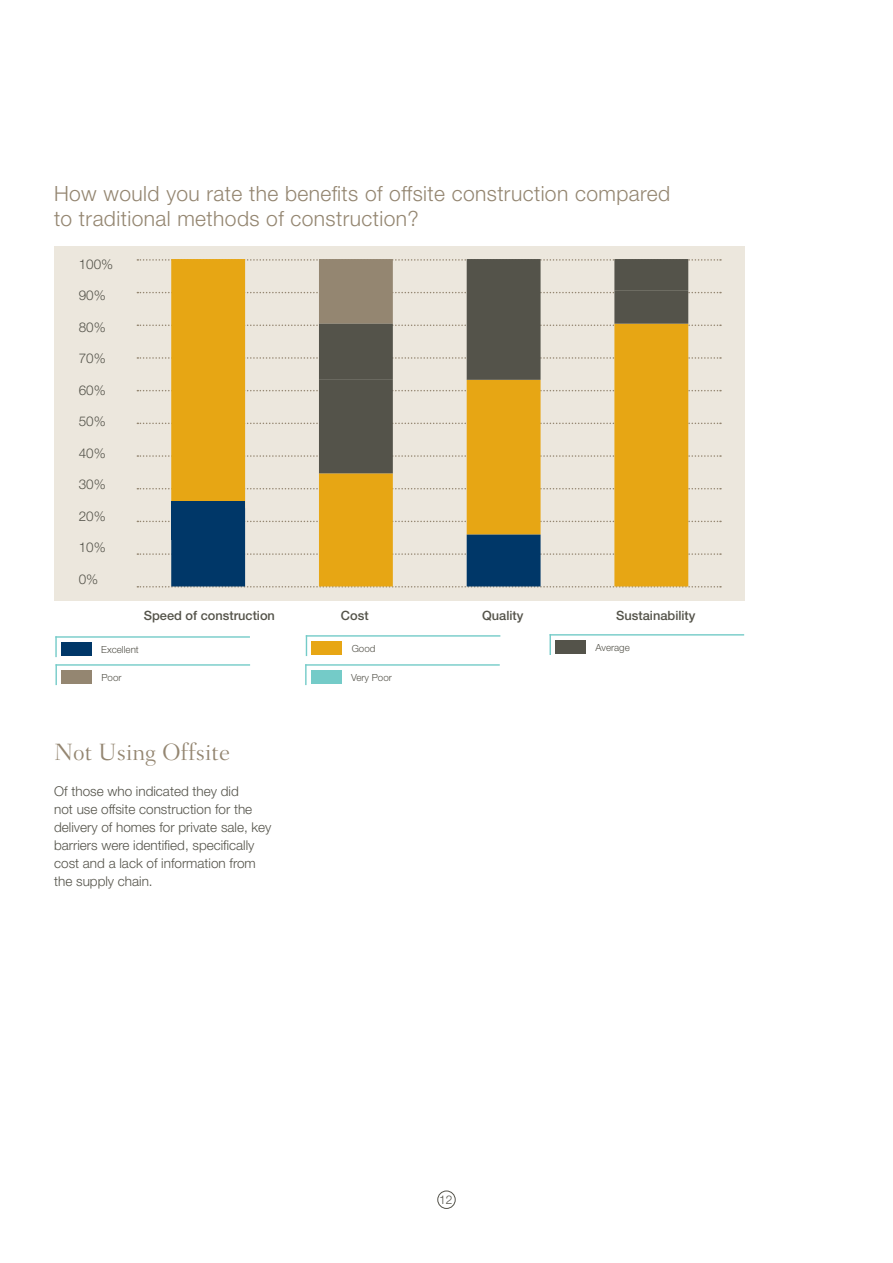
<style>
.page{position:relative;width:893px;height:1263px;background:#fff}
.page>*{position:absolute;margin:0;border:0;box-sizing:border-box;transform-origin:0 0}
.t1{font:300 24px "Fairfield LT Std";color:#948671}
.t2{font:300 21px/25.2px "Helvetica Neue LT Std";letter-spacing:.02em;color:#948671}
.t3{font:300 13.5px/18px "Helvetica Neue LT Std";color:#54534a}
.t4{font:500 12.75px "Helvetica Neue LT Std";color:#54534a}
.t5{font:300 12px "Helvetica Neue LT Std";color:#54534a}
.t6{font:300 9.75px "Helvetica Neue LT Std";color:#54534a}
</style>
<div class="page">
<div style="left:54px;top:247px;width:690px;height:354px;background:#ece7dd"></div>
<svg style="left:550px;top:635px;width:1px;height:20px"></svg>
<svg style="left:306px;top:637px;width:1px;height:19px"></svg>
<hr style="left:55px;top:664px;width:2px;height:21px;background:#74cbc8">
<hr style="left:55px;top:636px;width:2px;height:21px;background:#74cbc8">
<hr style="left:305px;top:664px;width:2px;height:21px;background:#74cbc8">
<hr style="left:550px;top:634px;width:194px;height:1px;background:#74cbc8">
<hr style="left:306px;top:635px;width:194px;height:2px;background:#74cbc8">
<hr style="left:56px;top:664px;width:194px;height:2px;background:#74cbc8">
<hr style="left:55px;top:636px;width:195px;height:2px;background:#74cbc8">
<hr style="left:305px;top:664px;width:195px;height:2px;background:#74cbc8">
<svg style="left:137px;top:390px;width:584px;height:1px"></svg>
<svg style="left:137px;top:423px;width:584px;height:1px"></svg>
<svg style="left:137px;top:455px;width:584px;height:2px"></svg>
<svg style="left:137px;top:488px;width:584px;height:1px"></svg>
<div style="left:555px;top:640px;width:31px;height:13px;background:#54534a"></div>
<div style="left:311px;top:641px;width:31px;height:13px;background:#e7a614"></div>
<div style="left:61px;top:670px;width:31px;height:14px;background:#948671"></div>
<div style="left:61px;top:642px;width:31px;height:14px;background:#003768"></div>
<div style="left:311px;top:670px;width:31px;height:14px;background:#74cbc8"></div>
<svg style="left:171px;top:380px;width:517px;height:128px;fill:#e7a614"></svg>
<svg style="left:319px;top:380px;width:369px;height:93px"></svg>
<svg style="left:137px;top:259px;width:584px;height:121px"></svg>
<svg style="left:137px;top:508px;width:584px;height:79px"></svg>
<div style="left:171px;top:502px;width:74px;height:38px;background:#003768"></div>
<div style="left:437px;top:1191px;width:18px;height:18px;border:1px solid #54534a;border-radius:50%"></div>
<h2 class="t2" style="left:54px;top:181px;width:618px">How would you rate the benefits of offsite construction compared to traditional methods of construction?</h2>
<p class="t3" style="left:79px;top:255px;width:36px">100%</p>
<p class="t3" style="left:79px;top:286px;width:29px">90%</p>
<p class="t3" style="left:79px;top:318px;width:29px">80%</p>
<p class="t3" style="left:79px;top:349px;width:29px">70%</p>
<p class="t3" style="left:79px;top:381px;width:29px">60%</p>
<p class="t3" style="left:79px;top:412px;width:29px">50%</p>
<p class="t3" style="left:79px;top:444px;width:29px">40%</p>
<p class="t3" style="left:79px;top:475px;width:29px">30%</p>
<p class="t3" style="left:79px;top:507px;width:29px">20%</p>
<p class="t3" style="left:79px;top:538px;width:29px">10%</p>
<p class="t3" style="left:79px;top:570px;width:21px">0%</p>
<p class="t4" style="left:144px;top:608px;width:133px">Speed of construction</p>
<p class="t4" style="left:341px;top:608px;width:29px">Cost</p>
<p class="t4" style="left:482px;top:608px;width:43px">Quality</p>
<p class="t4" style="left:616px;top:608px;width:81px">Sustainability</p>
<p class="t6" style="left:101px;top:644px;width:39px">Excellent</p>
<p class="t6" style="left:101px;top:672px;width:22px">Poor</p>
<h1 class="t1" style="left:54px;top:739px;width:177px">Not Using Offsite</h1>
<p class="t3" style="left:54px;top:782px;width:219px">Of those who indicated they did<br>not use offsite construction for the delivery of homes for private sale, key barriers were identified, specifically cost and a lack of information from the supply chain.</p>
<p class="t6" style="left:352px;top:643px;width:25px">Good</p>
<p class="t6" style="left:595px;top:642px;width:36px">Average</p>
<p class="t6" style="left:351px;top:672px;width:42px">Very Poor</p>
<p class="t5" style="left:439px;top:1192px;width:15px">12</p>
</div>
